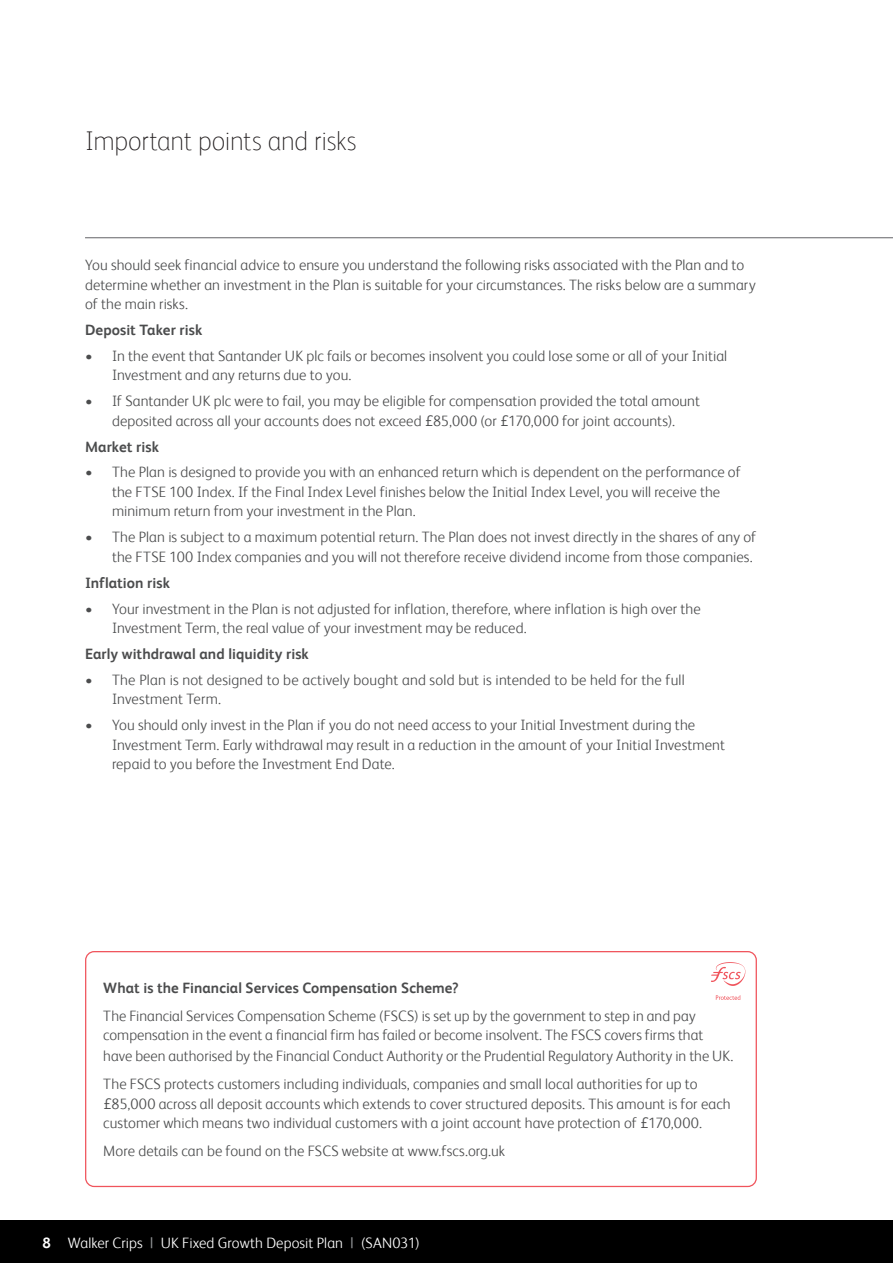
<style>
.page{position:relative;width:893px;height:1263px;background:#fff}
.page>*{position:absolute;margin:0;border:0;box-sizing:border-box;transform-origin:0 0}
.Introductory_text{font:100 27px "FS Albert";letter-spacing:-.01em;color:#231f20}
.Main_body_text{font:300 15px/19.5px "FS Albert";letter-spacing:.005em;color:#4b4c4d}
.Main_body_text-2{font:700 15px "FS Albert";letter-spacing:.005em;color:#4b4c4d}
.Section_heading{font:700 15px "FS Albert";letter-spacing:.005em;color:#4b4c4d}
.Main_body_text-3{font:300 15px "FS Albert";letter-spacing:.005em;color:#fff}
.Main_body_text-4{font:700 15px "FS Albert";color:#fff}
.s1{font-family:"Avenir";font-weight:400}
.s2{font-weight:400;color:#939598}
</style>
<div class="page">
<hr style="left:85px;top:237px;width:808px;height:1px;background:#636366">
<div style="left:85px;top:951px;width:672px;height:236px;border:1px solid #f0545c;border-radius:9px"></div>
<svg style="left:716px;top:995px;width:24px;height:5px"></svg>
<svg style="left:711px;top:962px;width:34px;height:24px"></svg>
<div style="left:0;top:1220px;width:893px;height:43px;background:#000"></div>
<p class="Introductory_text" style="left:85px;top:125px;width:273px">Important points and risks</p>
<p class="Main_body_text" style="left:85px;top:255px;width:672px">You should seek financial advice to ensure you understand the following risks associated with the Plan and to determine whether an investment in the Plan is suitable for your circumstances. The risks below are a summary of the main risks.</p>
<p class="Main_body_text-2" style="left:85px;top:321px;width:119px">Deposit Taker risk</p>
<p class="Main_body_text" style="left:112px;top:346px;width:617px;text-indent:-27px">• In the event that Santander UK plc fails or becomes insolvent you could lose some or all of your Initial<br>Investment and any returns due to you.</p>
<p class="Main_body_text" style="left:85px;top:391px;width:616px;text-align:center">• If Santander UK plc were to fail, you may be eligible for compensation provided the total amount deposited across all your accounts does not exceed <span class="s1">£</span>85,000 (or <span class="s1">£</span>170,000 for joint accounts).</p>
<p class="Main_body_text-2" style="left:85px;top:438px;width:75px">Market risk</p>
<p class="Main_body_text" style="left:112px;top:462px;width:630px;text-indent:-27px">• The Plan is designed to provide you with an enhanced return which is dependent on the performance of the FTSE 100 Index. If the Final Index Level finishes below the Initial Index Level, you will receive the minimum return from your investment in the Plan.</p>
<p class="Main_body_text" style="left:85px;top:527px;width:673px;text-align:right">• The Plan is subject to a maximum potential return. The Plan does not invest directly in the shares of any of the FTSE 100 Index companies and you will not therefore receive dividend income from those companies.</p>
<p class="Main_body_text-2" style="left:85px;top:574px;width:86px">Inflation risk</p>
<p class="Main_body_text" style="left:112px;top:599px;width:590px;text-indent:-27px">• Your investment in the Plan is not adjusted for inflation, therefore, where inflation is high over the<br>Investment Term, the real value of your investment may be reduced.</p>
<p class="Main_body_text-2" style="left:85px;top:645px;width:225px">Early withdrawal and liquidity risk</p>
<p class="Main_body_text" style="left:112px;top:670px;width:574px;text-indent:-27px">• The Plan is not designed to be actively bought and sold but is intended to be held for the full<br>Investment Term.</p>
<p class="Main_body_text" style="left:112px;top:715px;width:614px;text-indent:-27px">• You should only invest in the Plan if you do not need access to your Initial Investment during the<br>Investment Term. Early withdrawal may result in a reduction in the amount of your Initial Investment repaid to you before the Investment End Date.</p>
<p class="Section_heading" style="left:103px;top:979px;width:357px">What is the Financial Services Compensation Scheme?</p>
<p class="Main_body_text" style="left:103px;top:1006px;width:601px">The Financial Services Compensation Scheme (FSCS) is set up by the government to step in and pay compensation in the event a financial firm has failed or become insolvent. The FSCS covers firms that</p>
<p class="Main_body_text" style="left:103px;top:1046px;width:632px">have been authorised by the Financial Conduct Authority or the Prudential Regulatory Authority in the UK.</p>
<p class="Main_body_text" style="left:103px;top:1074px;width:629px">The FSCS protects customers including individuals, companies and small local authorities for up to <span class="s1">£</span>85,000 across all deposit accounts which extends to cover structured deposits. This amount is for each customer which means two individual customers with a joint account have protection of <span class="s1">£</span>170,000.</p>
<p class="Main_body_text" style="left:103px;top:1141px;width:403px">More details can be found on the FSCS website at www.fscs.org.uk</p>
<p class="Main_body_text-4" style="left:43px;top:1234px;width:10px">8</p>
<p class="Main_body_text-3" style="left:68px;top:1234px;width:353px">Walker Crips <span class="s2">|</span> UK Fixed Growth Deposit Plan <span class="s2">|</span> (SAN031)</p>
</div>
